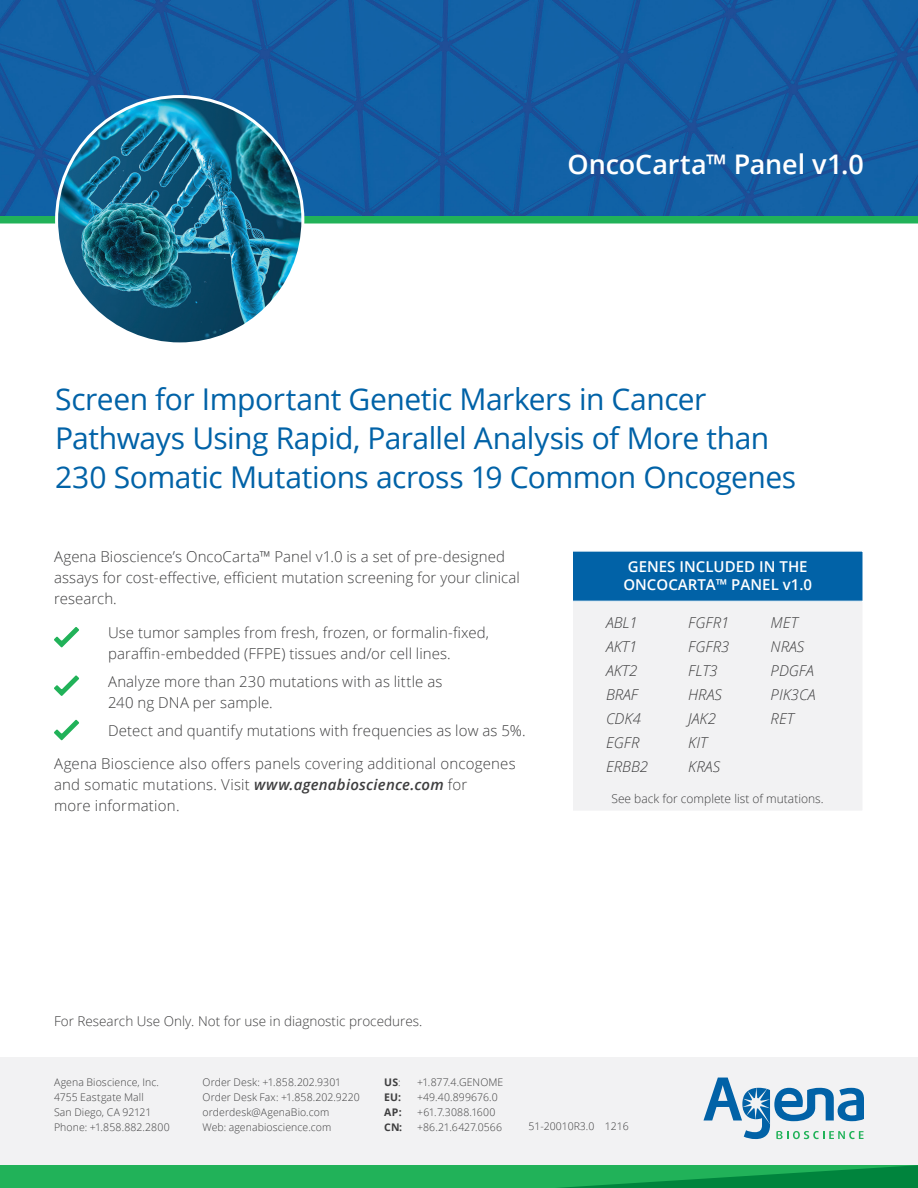
<style>
.page{position:relative;width:918px;height:1188px;background:#fff}
.page>*{position:absolute;margin:0;border:0;box-sizing:border-box;transform-origin:0 0}
.Heading_1_-_2016{font:30px/39px "Open Sans";letter-spacing:-.015em;color:#0162a7}
.t1{font:600 27px "Open Sans";color:#fff}
.Body_Copy_-_2016{font:300 15px/21px "Open Sans";letter-spacing:.01em;color:#3e3e3f}
.Table_Body_-_2016{font:italic 300 15px "Open Sans";color:#3e3e3f}
.Table_Headline_-2016{font:600 15px/18px "Open Sans";color:#fff}
.t2{font:300 13.5px "Open Sans";color:#3e3e3f}
.Table_Body_-_2016-2{font:300 12px "Open Sans";color:#3e3e3f}
.t3{font:300 10.5px "Open Sans";letter-spacing:.01em;color:#3e3e3f}
.t4{font:700 10.5px "Open Sans";letter-spacing:.015em;color:#3e3e3f}
.s1{font-weight:600;font-style:italic}
.s2{font-weight:300}
</style>
<div class="page">
<img style="left:0;top:0;width:918px;height:216px">
<div style="left:0;top:216px;width:918px;height:8px;background:#21b259"></div>
<div style="left:0;top:1057px;width:918px;height:110px;background:#f2f2f3"></div>
<div style="left:0;top:1165px;width:918px;height:23px;background:#21b259"></div>
<svg style="left:558px;top:1165px;width:360px;height:23px"></svg>
<svg style="left:703px;top:1078px;width:161px;height:61px"></svg>
<img style="left:57px;top:97px;width:246px;height:244px">
<div style="left:572px;top:550px;width:292px;height:53px;background:#0162a7;border:2px solid #fff"></div>
<div style="left:572px;top:601px;width:291px;height:210px;background:#f2f2f3"></div>
<div style="left:572px;top:600px;width:292px;height:212px;border:2px solid #fff"></div>
<svg style="left:54px;top:627px;width:25px;height:20px"></svg>
<svg style="left:54px;top:675px;width:25px;height:21px"></svg>
<svg style="left:54px;top:720px;width:25px;height:20px"></svg>
<p class="t1" style="left:567px;top:146px;width:298px">OncoCarta™ Panel v1.0</p>
<p class="Heading_1_-_2016" style="left:55px;top:378px;width:743px">Screen for Important Genetic Markers in Cancer<br>Pathways Using Rapid, Parallel Analysis of More than<br>230 Somatic Mutations across 19 Common Oncogenes</p>
<p class="Body_Copy_-_2016" style="left:54px;top:546px;width:468px">Agena Bioscience’s OncoCarta™ Panel v1.0 is a set of pre-designed assays for cost-effective, efficient mutation screening for your clinical research.</p>
<p class="Body_Copy_-_2016" style="left:108px;top:622px;width:383px">Use tumor samples from fresh, frozen, or formalin-fixed, paraffin-embedded (FFPE) tissues and/or cell lines.</p>
<p class="Body_Copy_-_2016" style="left:108px;top:670px;width:336px">Analyze more than 230 mutations with as little as<br>240 ng DNA per sample.</p>
<p class="Body_Copy_-_2016" style="left:108px;top:719px;width:419px">Detect and quantify mutations with frequencies as low as 5%.</p>
<p class="Body_Copy_-_2016" style="left:54px;top:753px;width:463px">Agena Bioscience also offers panels covering additional oncogenes and somatic mutations. Visit <span class="s1">www.agenabioscience.com</span> for<br>more information.</p>
<p class="Table_Headline_-2016" style="left:623px;top:557px;width:190px">GENES INCLUDED IN THE<br>ONCOCARTA™ PANEL v1.0</p>
<p class="Table_Body_-_2016" style="left:606px;top:612px;width:33px">ABL1</p>
<p class="Table_Body_-_2016" style="left:606px;top:636px;width:33px">AKT1</p>
<p class="Table_Body_-_2016" style="left:606px;top:660px;width:33px">AKT2</p>
<p class="Table_Body_-_2016" style="left:606px;top:684px;width:34px">BRAF</p>
<p class="Table_Body_-_2016" style="left:606px;top:708px;width:36px">CDK4</p>
<p class="Table_Body_-_2016" style="left:606px;top:732px;width:35px">EGFR</p>
<p class="Table_Body_-_2016" style="left:606px;top:756px;width:44px">ERBB2</p>
<p class="Table_Body_-_2016" style="left:688px;top:612px;width:43px">FGFR1</p>
<p class="Table_Body_-_2016" style="left:688px;top:636px;width:43px">FGFR3</p>
<p class="Table_Body_-_2016" style="left:688px;top:660px;width:31px">FLT3</p>
<p class="Table_Body_-_2016" style="left:688px;top:684px;width:35px">HRAS</p>
<p class="Table_Body_-_2016" style="left:688px;top:708px;width:29px">JAK2</p>
<p class="Table_Body_-_2016" style="left:688px;top:732px;width:21px">KIT</p>
<p class="Table_Body_-_2016" style="left:688px;top:756px;width:33px">KRAS</p>
<p class="Table_Body_-_2016" style="left:771px;top:612px;width:29px">MET</p>
<p class="Table_Body_-_2016" style="left:771px;top:636px;width:35px">NRAS</p>
<p class="Table_Body_-_2016" style="left:771px;top:660px;width:45px">PDGFA</p>
<p class="Table_Body_-_2016" style="left:771px;top:684px;width:46px">PIK3CA</p>
<p class="Table_Body_-_2016" style="left:771px;top:708px;width:25px">RET</p>
<p class="Table_Body_-_2016-2" style="left:611px;top:790px;width:214px">See back for complete list of mutations.</p>
<p class="t2" style="left:54px;top:1012px;width:370px">For Research Use Only. Not for use in diagnostic procedures.</p>
<p class="t3" style="left:54px;top:1075px;width:107px">Agena Bioscience, Inc.</p>
<p class="t3" style="left:54px;top:1090px;width:91px">4755 Eastgate Mall</p>
<p class="t3" style="left:54px;top:1105px;width:99px">San Diego, CA 92121</p>
<p class="t3" style="left:54px;top:1120px;width:117px">Phone: +1.858.882.2800</p>
<p class="t3" style="left:202px;top:1075px;width:140px">Order Desk: +1.858.202.9301</p>
<p class="t3" style="left:202px;top:1090px;width:159px">Order Desk Fax: +1.858.202.9220</p>
<p class="t3" style="left:202px;top:1105px;width:128px">orderdesk@AgenaBio.com</p>
<p class="t3" style="left:202px;top:1120px;width:130px">Web: agenabioscience.com</p>
<p class="t4" style="left:384px;top:1075px;width:18px">US<span class="s2">:</span></p>
<p class="t3" style="left:417px;top:1075px;width:88px">+1.877.4.GENOME</p>
<p class="t4" style="left:384px;top:1090px;width:19px">EU:</p>
<p class="t3" style="left:417px;top:1090px;width:82px">+49.40.899676.0</p>
<p class="t4" style="left:384px;top:1105px;width:19px">AP:</p>
<p class="t3" style="left:417px;top:1105px;width:80px">+61.7.3088.1600</p>
<p class="t4" style="left:384px;top:1120px;width:20px">CN:</p>
<p class="t3" style="left:417px;top:1120px;width:86px">+86.21.6427.0566</p>
<p class="t3" style="left:528px;top:1119px;width:102px">51-20010R3.0 1216</p>
</div>
